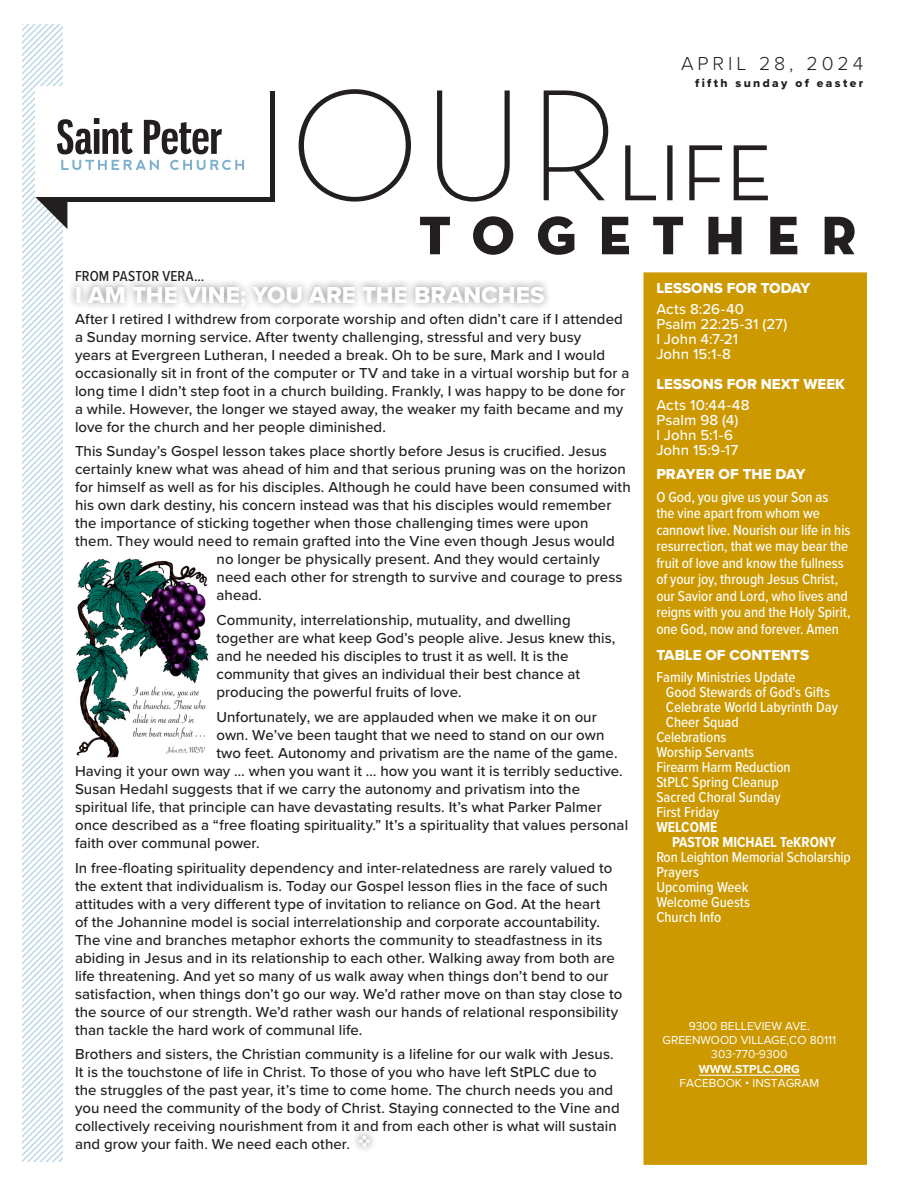
<style>
.page{position:relative;width:918px;height:1188px;background:#fff}
.page>*{position:absolute;margin:0;border:0;box-sizing:border-box;transform-origin:0 0}
.ARTICLE-3-BODY{font:24px "Proxima Nova Extrabld";color:#fff}
.t1{font:300 19.5px "Proxima Nova";letter-spacing:.2em;color:#231f20}
.ARTICLE-3-BODY-2{font:500 15px/18px "Proxima Nova";letter-spacing:.005em;color:#231f20}
.ARTICLE-3-BODY-3{font:500 15px/16.5px "Proxima Nova Cond";letter-spacing:-.005em;color:#fff}
.ARTICLE-3-BODY-4{font:500 15px/15px "Proxima Nova";letter-spacing:.005em;color:#fff}
.ARTICLE-3-BODY-5{font:15px "Proxima Nova Extrabld";color:#fff}
.ARTICLE-3-BODY-6{font:700 15px/15px "Proxima Nova Cond";color:#fff}
.ARTICLE-3-BODY-7{font:500 15px "Proxima Nova Cond";letter-spacing:.01em;color:#231f20}
.t2{font:12px/14.2px "Proxima Nova";color:#fff;text-align:center}
.t3{font:12px "Proxima Nova Extrabld";letter-spacing:.2em;color:#231f20}
.s1{font-weight:700}
</style>
<div class="page">
<svg style="left:420px;top:216px;width:435px;height:39px"></svg>
<svg style="left:299px;top:89px;width:469px;height:113px"></svg>
<div style="left:40px;top:91px;width:234px;height:111px;background:#231f20"></div>
<div style="left:36px;top:87px;width:234px;height:110px;background:#fff"></div>
<svg style="left:22px;top:25px;width:222px;height:1137px"></svg>
<div style="left:644px;top:272px;width:223px;height:893px;background:#c90"></div>
<div style="left:352px;top:1128px;width:26px;height:26px;background:#231f20;opacity:.75"></div>
<div style="left:68px;top:278px;width:484px;height:35px;background:#231f20;opacity:.5"></div>
<img style="left:76px;top:557px;width:134px;height:200px">
<hr style="left:699px;top:1075px;width:101px;height:1px;background:#fff">
<svg style="left:359px;top:1136px;width:11px;height:11px"></svg>
<p class="t1" style="left:681px;top:49px;width:184px">APRIL 28, 2024</p>
<p class="t3" style="left:695px;top:74px;width:170px">fifth sunday of easter</p>
<p class="ARTICLE-3-BODY-7" style="left:75px;top:265px;width:131px">FROM PASTOR VERA...</p>
<p class="ARTICLE-3-BODY-2" style="left:75px;top:309px;width:556px">After I retired I withdrew from corporate worship and often didn’t care if I attended a Sunday morning service. After twenty challenging, stressful and very busy<br>years at Evergreen Lutheran, I needed a break. Oh to be sure, Mark and I would occasionally sit in front of the computer or TV and take in a virtual worship but for a long time I didn’t step foot in a church building. Frankly, I was happy to be done for a while. However, the longer we stayed away, the weaker my faith became and my love for the church and her people diminished.</p>
<p class="ARTICLE-3-BODY-2" style="left:75px;top:442px;width:557px">This Sunday’s Gospel lesson takes place shortly before Jesus is crucified. Jesus certainly knew what was ahead of him and that serious pruning was on the horizon for himself as well as for his disciples. Although he could have been consumed with his own dark destiny, his concern instead was that his disciples would remember the importance of sticking together when those challenging times were upon<br>them. They would need to remain grafted into the Vine even though Jesus would</p>
<p class="ARTICLE-3-BODY-2" style="left:217px;top:550px;width:407px">no longer be physically present. And they would certainly need each other for strength to survive and courage to press ahead.</p>
<p class="ARTICLE-3-BODY-2" style="left:217px;top:611px;width:400px">Community, interrelationship, mutuality, and dwelling together are what keep God’s people alive. Jesus knew this, and he needed his disciples to trust it as well. It is the community that gives an individual their best chance at producing the powerful fruits of love.</p>
<p class="ARTICLE-3-BODY-2" style="left:217px;top:707px;width:382px">Unfortunately, we are applauded when we make it on our</p>
<p class="ARTICLE-3-BODY-2" style="left:217px;top:725px;width:389px">own. We’ve been taught that we need to stand on our own</p>
<p class="ARTICLE-3-BODY-2" style="left:217px;top:743px;width:403px">two feet. Autonomy and privatism are the name of the game.</p>
<p class="ARTICLE-3-BODY-2" style="left:75px;top:761px;width:549px">Having it your own way … when you want it … how you want it is terribly seductive.</p>
<p class="ARTICLE-3-BODY-2" style="left:75px;top:779px;width:507px">Susan Hedahl suggests that if we carry the autonomy and privatism into the</p>
<p class="ARTICLE-3-BODY-2" style="left:75px;top:797px;width:528px">spiritual life, that principle can have devastating results. It’s what Parker Palmer</p>
<p class="ARTICLE-3-BODY-2" style="left:75px;top:815px;width:555px">once described as a “free floating spirituality.” It’s a spirituality that values personal</p>
<p class="ARTICLE-3-BODY-2" style="left:75px;top:833px;width:186px">faith over communal power.</p>
<p class="ARTICLE-3-BODY-2" style="left:75px;top:858px;width:549px">In free-floating spirituality dependency and inter-relatedness are rarely valued to the extent that individualism is. Today our Gospel lesson flies in the face of such attitudes with a very different type of invitation to reliance on God. At the heart<br>of the Johannine model is social interrelationship and corporate accountability.<br>The vine and branches metaphor exhorts the community to steadfastness in its abiding in Jesus and in its relationship to each other. Walking away from both are life threatening. And yet so many of us walk away when things don’t bend to our satisfaction, when things don’t go our way. We’d rather move on than stay close to the source of our strength. We’d rather wash our hands of relational responsibility than tackle the hard work of communal life.</p>
<p class="ARTICLE-3-BODY-2" style="left:75px;top:1045px;width:546px">Brothers and sisters, the Christian community is a lifeline for our walk with Jesus.<br>It is the touchstone of life in Christ. To those of you who have left StPLC due to the struggles of the past year, it’s time to come home. The church needs you and you need the community of the body of Christ. Staying connected to the Vine and collectively receiving nourishment from it and from each other is what will sustain and grow your faith. We need each other.</p>
<p class="ARTICLE-3-BODY" style="left:75px;top:277px;width:471px">I AM THE VINE; YOU ARE THE BRANCHES</p>
<p class="ARTICLE-3-BODY-5" style="left:656px;top:276px;width:156px">LESSONS FOR TODAY</p>
<p class="ARTICLE-3-BODY-4" style="left:656px;top:301px;width:133px">Acts 8:26-40<br>Psalm 22:25-31 (27)<br>I John 4:7-21<br>John 15:1-8</p>
<p class="ARTICLE-3-BODY-5" style="left:656px;top:372px;width:190px">LESSONS FOR NEXT WEEK</p>
<p class="ARTICLE-3-BODY-4" style="left:656px;top:397px;width:95px">Acts 10:44-48<br>Psalm 98 (4)<br>l John 5:1-6<br>John 15:9-17</p>
<p class="ARTICLE-3-BODY-5" style="left:656px;top:462px;width:151px">PRAYER OF THE DAY</p>
<p class="ARTICLE-3-BODY-3" style="left:656px;top:488px;width:196px">O God, you give us your Son as<br>the vine apart from whom we cannowt live. Nourish our life in his resurrection, that we may bear the fruit of love and know the fullness of your joy, through Jesus Christ, our Savior and Lord, who lives and reigns with you and the Holy Spirit, one God, now and forever. Amen</p>
<p class="ARTICLE-3-BODY-5" style="left:656px;top:644px;width:154px">TABLE OF CONTENTS</p>
<p class="ARTICLE-3-BODY-3" style="left:656px;top:668px;width:141px">Family Ministries Update</p>
<p class="ARTICLE-3-BODY-3" style="left:666px;top:683px;width:166px">Good Stewards of God's Gifts</p>
<p class="ARTICLE-3-BODY-3" style="left:666px;top:698px;width:173px">Celebrate World Labyrinth Day</p>
<p class="ARTICLE-3-BODY-3" style="left:666px;top:713px;width:74px">Cheer Squad</p>
<p class="ARTICLE-3-BODY-3" style="left:656px;top:728px;width:71px">Celebrations</p>
<p class="ARTICLE-3-BODY-3" style="left:656px;top:743px;width:99px">Worship Servants</p>
<p class="ARTICLE-3-BODY-3" style="left:656px;top:758px;width:136px">Firearm Harm Reduction</p>
<p class="ARTICLE-3-BODY-3" style="left:656px;top:773px;width:124px">StPLC Spring Cleanup</p>
<p class="ARTICLE-3-BODY-3" style="left:656px;top:788px;width:126px">Sacred Choral Sunday</p>
<p class="ARTICLE-3-BODY-3" style="left:656px;top:803px;width:64px">First Friday</p>
<p class="ARTICLE-3-BODY-6" style="left:672px;top:819px;width:166px;text-indent:-16px">WELCOME<br>PASTOR MICHAEL TeKRONY</p>
<p class="ARTICLE-3-BODY-3" style="left:656px;top:848px;width:196px">Ron Leighton Memorial Scholarship</p>
<p class="ARTICLE-3-BODY-3" style="left:656px;top:863px;width:44px">Prayers</p>
<p class="ARTICLE-3-BODY-3" style="left:656px;top:878px;width:94px">Upcoming Week</p>
<p class="ARTICLE-3-BODY-3" style="left:656px;top:893px;width:95px">Welcome Guests</p>
<p class="ARTICLE-3-BODY-3" style="left:656px;top:908px;width:67px">Church Info</p>
<p class="t2" style="left:663px;top:1018px;width:175px">9300 BELLEVIEW AVE.<br>GREENWOOD VILLAGE,CO 80111<br>303-770-9300<br><span class="s1">WWW.STPLC.ORG<br></span>FACEBOOK • INSTAGRAM</p>
</div>
